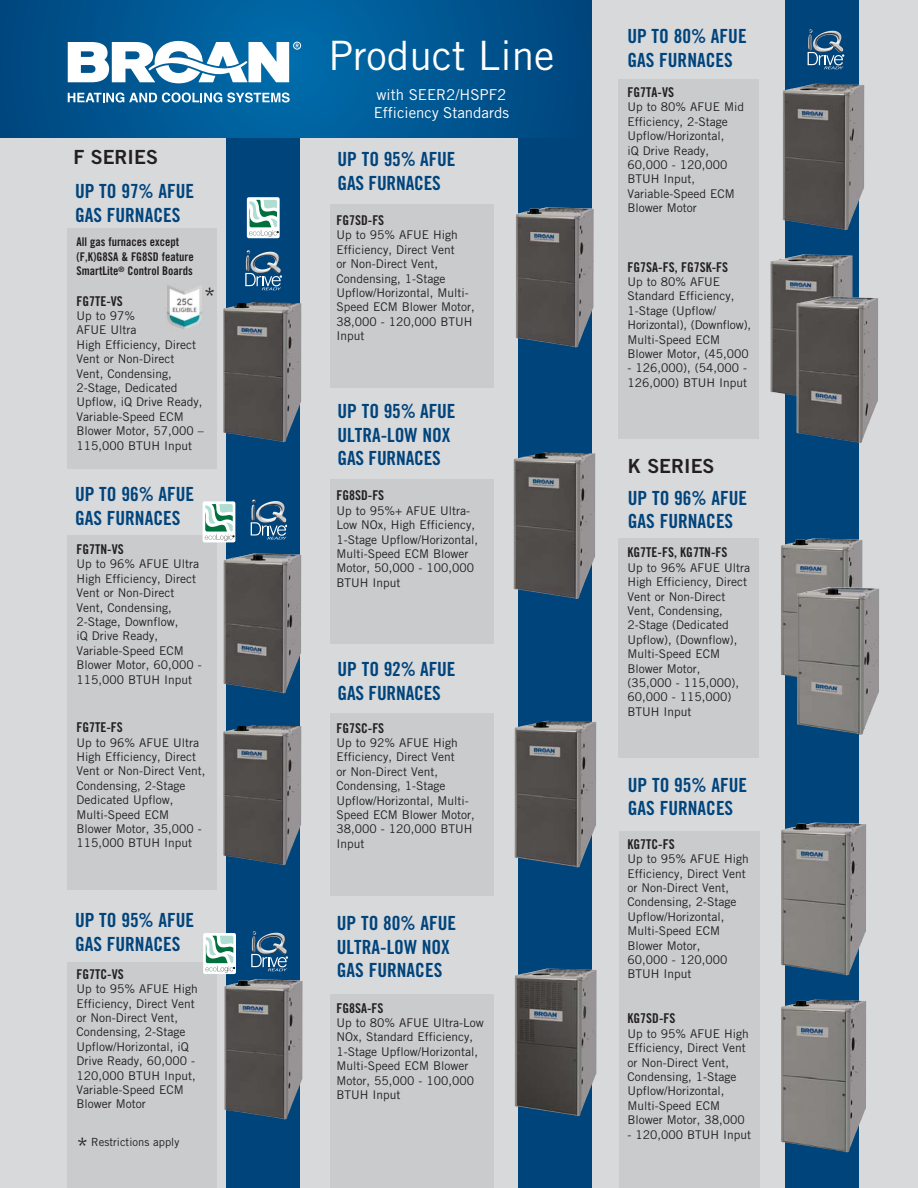
<style>
.page{position:relative;width:918px;height:1188px;background:#d8d9db}
.page>*{position:absolute;margin:0;border:0;box-sizing:border-box;transform-origin:0 0}
.t1{font:40.5px "Trade Gothic";color:#fff}
.t2{font:24px "Trade Gothic";color:#231f20}
.t3{font:19.5px/23.4px "Trade Gothic Bold Cond Twenty";color:#00447c}
.t4{font:19.5px "Trade Gothic Bold Two";color:#231f20}
.t5{font:15px/18px "Trade Gothic";color:#fff}
.t6{font:13.5px "Trade Gothic Bold Cond Twenty";color:#231f20}
.t7{font:12px/14.4px "Trade Gothic";color:#231f20}
.t8{font:12px/14.4px "Trade Gothic Bold Cond Twenty";color:#231f20}
.t9{font:11.25px "Trade Gothic";color:#231f20}
.s1{font-size:24px}
</style>
<div class="page">
<div style="left:330px;top:995px;width:164px;height:193px;background:#c9cbcc"></div>
<div style="left:67px;top:962px;width:150px;height:226px;background:#c9cbcc"></div>
<div style="left:67px;top:536px;width:150px;height:354px;background:#c9cbcc"></div>
<div style="left:618px;top:79px;width:141px;height:359px;background:#c9cbcc"></div>
<div style="left:330px;top:713px;width:164px;height:182px;background:#c9cbcc"></div>
<div style="left:618px;top:539px;width:141px;height:219px;background:#c9cbcc"></div>
<div style="left:330px;top:204px;width:164px;height:184px;background:#c9cbcc"></div>
<div style="left:227px;top:136px;width:73px;height:1052px;background:#00447c"></div>
<div style="left:786px;top:0;width:73px;height:1188px;background:#00447c"></div>
<div style="left:519px;top:137px;width:73px;height:1051px;background:#00447c"></div>
<div style="left:67px;top:229px;width:150px;height:240px;background:#c9cbcc"></div>
<div style="left:619px;top:832px;width:141px;height:356px;background:#c9cbcc"></div>
<div style="left:330px;top:480px;width:164px;height:164px;background:#c9cbcc"></div>
<svg style="left:0;top:0;width:592px;height:137px;background:#005792"></svg>
<svg style="left:68px;top:41px;width:221px;height:42px;background:#aeccdf"></svg>
<div style="left:293px;top:42px;width:8px;height:7px;border:1px solid #fff;border-radius:50%"></div>
<svg style="left:68px;top:92px;width:222px;height:11px;background:#659dc1"></svg>
<img style="left:781px;top:538px;width:81px;height:147px">
<img style="left:516px;top:207px;width:78px;height:141px">
<img style="left:515px;top:721px;width:81px;height:147px">
<img style="left:224px;top:979px;width:79px;height:141px">
<svg style="left:251px;top:954px;width:37px;height:17px"></svg>
<img style="left:253px;top:931px;width:24px;height:22px">
<img style="left:781px;top:823px;width:85px;height:152px">
<img style="left:781px;top:1000px;width:85px;height:152px">
<img style="left:515px;top:969px;width:82px;height:147px">
<img style="left:783px;top:84px;width:81px;height:146px">
<img style="left:223px;top:302px;width:78px;height:140px">
<img style="left:223px;top:553px;width:78px;height:140px">
<img style="left:770px;top:254px;width:83px;height:148px">
<img style="left:797px;top:297px;width:81px;height:146px">
<img style="left:797px;top:587px;width:82px;height:148px">
<svg style="left:245px;top:273px;width:37px;height:17px"></svg>
<img style="left:247px;top:250px;width:24px;height:22px">
<img style="left:514px;top:452px;width:81px;height:147px">
<img style="left:223px;top:725px;width:78px;height:140px">
<div style="left:247px;top:197px;width:33px;height:41px;background:#fff;border-radius:2px"></div>
<svg style="left:249px;top:200px;width:30px;height:37px"></svg>
<svg style="left:203px;top:933px;width:33px;height:41px"></svg>
<svg style="left:205px;top:936px;width:30px;height:37px"></svg>
<svg style="left:251px;top:522px;width:36px;height:18px"></svg>
<img style="left:252px;top:500px;width:24px;height:21px">
<div style="left:203px;top:501px;width:32px;height:41px;background:#fff;border-radius:2px"></div>
<svg style="left:205px;top:504px;width:29px;height:37px"></svg>
<img style="left:166px;top:285px;width:36px;height:45px">
<svg style="left:808px;top:52px;width:36px;height:17px"></svg>
<img style="left:809px;top:29px;width:24px;height:22px">
<h3 class="t4" style="left:73px;top:150px;width:86px">F SERIES</h3>
<h3 class="t3" style="left:75px;top:181px;width:121px">UP TO 97% AFUE<br>GAS FURNACES</h3>
<p class="t8" style="left:76px;top:236px;width:119px">All gas furnaces except (F,K)G8SA &amp; FG8SD feature<br>SmartLite<sup>®</sup> Control Boards</p>
<p class="t6" style="left:76px;top:296px;width:48px">FG7TE-VS</p>
<p class="t7" style="left:76px;top:310px;width:129px">Up to 97%<br>AFUE Ultra<br>High Efficiency, Direct<br>Vent or Non-Direct<br>Vent, Condensing,<br>2-Stage, Dedicated<br>Upflow, iQ Drive Ready,<br>Variable-Speed ECM<br>Blower Motor, 57,000 –<br>115,000 BTUH Input</p>
<h2 class="t2" style="left:204px;top:288px;width:13px">*</h2>
<h3 class="t3" style="left:75px;top:484px;width:121px">UP TO 96% AFUE<br>GAS FURNACES</h3>
<p class="t6" style="left:76px;top:544px;width:49px">FG7TN-VS</p>
<p class="t7" style="left:76px;top:558px;width:127px">Up to 96% AFUE Ultra<br>High Efficiency, Direct<br>Vent or Non-Direct<br>Vent, Condensing,<br>2-Stage, Downflow,<br>iQ Drive Ready,<br>Variable-Speed ECM<br>Blower Motor, 60,000 -<br>115,000 BTUH Input</p>
<p class="t6" style="left:76px;top:722px;width:48px">FG7TE-FS</p>
<p class="t7" style="left:76px;top:736px;width:131px">Up to 96% AFUE Ultra<br>High Efficiency, Direct<br>Vent or Non-Direct Vent,<br>Condensing, 2-Stage<br>Dedicated Upflow,<br>Multi-Speed ECM<br>Blower Motor, 35,000 -<br>115,000 BTUH Input</p>
<h3 class="t3" style="left:75px;top:910px;width:121px">UP TO 95% AFUE<br>GAS FURNACES</h3>
<p class="t6" style="left:76px;top:969px;width:49px">FG7TC-VS</p>
<p class="t7" style="left:76px;top:983px;width:123px">Up to 95% AFUE High<br>Efficiency, Direct Vent or Non-Direct Vent,<br>Condensing, 2-Stage<br>Upflow/Horizontal, iQ<br>Drive Ready, 60,000 -<br>120,000 BTUH Input,<br>Variable-Speed ECM<br>Blower Motor</p>
<p class="t9" style="left:76px;top:1138px;width:104px"><span class="s1">*</span> Restrictions apply</p>
<h3 class="t3" style="left:627px;top:26px;width:121px">UP TO 80% AFUE<br>GAS FURNACES</h3>
<h1 class="t1" style="left:328px;top:41px;width:228px">Product Line</h1>
<p class="t5" style="left:374px;top:87px;width:137px">with SEER2/HSPF2<br>Efficiency Standards</p>
<p class="t6" style="left:628px;top:87px;width:48px">FG7TA-VS</p>
<p class="t7" style="left:628px;top:101px;width:118px">Up to 80% AFUE Mid<br>Efficiency, 2-Stage<br>Upflow/Horizontal,<br>iQ Drive Ready,<br>60,000 - 120,000<br>BTUH Input,<br>Variable-Speed ECM<br>Blower Motor</p>
<h3 class="t3" style="left:337px;top:149px;width:119px">UP TO 95% AFUE<br>GAS FURNACES</h3>
<p class="t6" style="left:336px;top:215px;width:49px">FG7SD-FS</p>
<p class="t7" style="left:336px;top:229px;width:140px">Up to 95% AFUE High<br>Efficiency, Direct Vent<br>or Non-Direct Vent,<br>Condensing, 1-Stage<br>Upflow/Horizontal, Multi-<br>Speed ECM Blower Motor,<br>38,000 - 120,000 BTUH<br>Input</p>
<h3 class="t3" style="left:338px;top:401px;width:119px">UP TO 95% AFUE<br>ULTRA-LOW NOX<br>GAS FURNACES</h3>
<p class="t6" style="left:336px;top:491px;width:49px">FG8SD-FS</p>
<p class="t7" style="left:336px;top:504px;width:143px">Up to 95%+ AFUE Ultra-<br>Low NOx, High Efficiency,<br>1-Stage Upflow/Horizontal,<br>Multi-Speed ECM Blower<br>Motor, 50,000 - 100,000<br>BTUH Input</p>
<h3 class="t3" style="left:338px;top:659px;width:119px">UP TO 92% AFUE<br>GAS FURNACES</h3>
<p class="t6" style="left:336px;top:723px;width:49px">FG7SC-FS</p>
<p class="t7" style="left:336px;top:737px;width:140px">Up to 92% AFUE High<br>Efficiency, Direct Vent<br>or Non-Direct Vent,<br>Condensing, 1-Stage<br>Upflow/Horizontal, Multi-<br>Speed ECM Blower Motor,<br>38,000 - 120,000 BTUH<br>Input</p>
<h3 class="t3" style="left:337px;top:913px;width:121px">UP TO 80% AFUE<br>ULTRA-LOW NOX<br>GAS FURNACES</h3>
<p class="t6" style="left:336px;top:1003px;width:49px">FG8SA-FS</p>
<p class="t7" style="left:336px;top:1017px;width:149px">Up to 80% AFUE Ultra-Low<br>NOx, Standard Efficiency,<br>1-Stage Upflow/Horizontal,<br>Multi-Speed ECM Blower<br>Motor, 55,000 - 100,000<br>BTUH Input</p>
<p class="t6" style="left:628px;top:262px;width:102px">FG7SA-FS, FG7SK-FS</p>
<p class="t7" style="left:628px;top:276px;width:125px">Up to 80% AFUE<br>Standard Efficiency,<br>1-Stage (Upflow/<br>Horizontal), (Downflow),<br>Multi-Speed ECM<br>Blower Motor, (45,000</p>
<p class="t7" style="left:628px;top:362px;width:121px">- 126,000), (54,000 -<br>126,000) BTUH Input</p>
<h3 class="t4" style="left:628px;top:459px;width:88px">K SERIES</h3>
<h3 class="t3" style="left:628px;top:488px;width:121px">UP TO 96% AFUE<br>GAS FURNACES</h3>
<p class="t6" style="left:628px;top:548px;width:101px">KG7TE-FS, KG7TN-FS</p>
<p class="t7" style="left:628px;top:561px;width:124px">Up to 96% AFUE Ultra<br>High Efficiency, Direct<br>Vent or Non-Direct<br>Vent, Condensing,<br>2-Stage (Dedicated<br>Upflow), (Downflow),<br>Multi-Speed ECM<br>Blower Motor,<br>(35,000 - 115,000),<br>60,000 - 115,000)<br>BTUH Input</p>
<h3 class="t3" style="left:628px;top:775px;width:121px">UP TO 95% AFUE<br>GAS FURNACES</h3>
<p class="t6" style="left:628px;top:839px;width:49px">KG7TC-FS</p>
<p class="t7" style="left:628px;top:853px;width:123px">Up to 95% AFUE High<br>Efficiency, Direct Vent or Non-Direct Vent,<br>Condensing, 2-Stage<br>Upflow/Horizontal,<br>Multi-Speed ECM<br>Blower Motor,<br>60,000 - 120,000<br>BTUH Input</p>
<p class="t6" style="left:628px;top:1014px;width:49px">KG7SD-FS</p>
<p class="t7" style="left:628px;top:1027px;width:123px">Up to 95% AFUE High<br>Efficiency, Direct Vent or Non-Direct Vent,<br>Condensing, 1-Stage<br>Upflow/Horizontal,<br>Multi-Speed ECM<br>Blower Motor, 38,000</p>
<p class="t7" style="left:628px;top:1128px;width:125px">- 120,000 BTUH Input</p>
</div>
